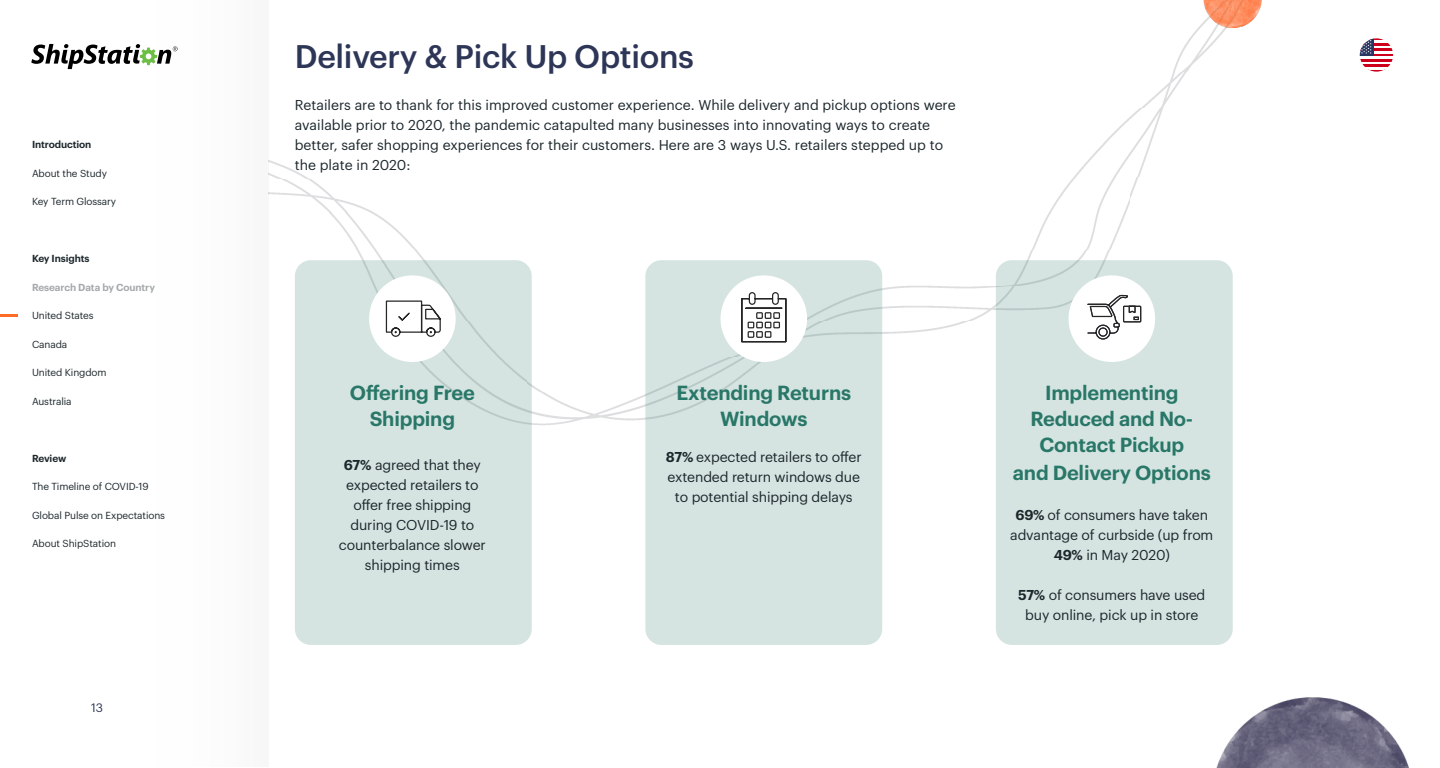
<style>
.page{position:relative;width:1440px;height:768px;background:#fff}
.page>*{position:absolute;margin:0;border:0;box-sizing:border-box;transform-origin:0 0}
.t1{font:500 32px "Graphik";letter-spacing:-.01em;color:#2e3657}
.t2{font:600 20px/26px "Graphik";letter-spacing:-.01em;color:#297768;text-align:center}
.t3{font:14px/20px "Graphik";letter-spacing:-.01em;color:#1c272c;text-align:center}
.t4{font:12px "Graphik";color:#2e3657}
.t5{font:10px "Graphik";letter-spacing:-.01em;color:#1c272c}
.t6{font:600 10px "Graphik";letter-spacing:-.01em;color:#1c272c}
.t7{font:600 10px "Graphik";letter-spacing:-.01em;color:#a4a9ab}
.s1{font-weight:600}
</style>
<div class="page">
<img style="left:269px;top:178px;width:106px;height:35px">
<img style="left:269px;top:160px;width:39px;height:18px">
<img style="left:329px;top:213px;width:87px;height:36px">
<img style="left:356px;top:249px;width:69px;height:11px">
<img style="left:532px;top:392px;width:113px;height:34px">
<img style="left:532px;top:385px;width:11px;height:7px">
<img style="left:882px;top:321px;width:86px;height:35px">
<img style="left:882px;top:284px;width:114px;height:37px">
<img style="left:988px;top:250px;width:122px;height:35px">
<img style="left:1032px;top:178px;width:98px;height:72px">
<img style="left:1073px;top:143px;width:78px;height:35px">
<img style="left:1104px;top:107px;width:59px;height:36px">
<img style="left:1142px;top:72px;width:45px;height:35px">
<img style="left:1130px;top:178px;width:8px;height:21px">
<img style="left:1173px;top:26px;width:45px;height:46px">
<svg style="left:31px;top:44px;width:147px;height:25px"></svg>
<hr style="left:1360px;top:69px;width:33px;height:3px;background:#cc001c">
<hr style="left:1360px;top:64px;width:33px;height:3px;background:#cc001c">
<hr style="left:1360px;top:59px;width:33px;height:2px;background:#cc001c">
<hr style="left:1360px;top:53px;width:33px;height:3px;background:#cc001c">
<hr style="left:1360px;top:48px;width:33px;height:3px;background:#cc001c">
<hr style="left:1360px;top:43px;width:33px;height:2px;background:#cc001c">
<hr style="left:1360px;top:38px;width:33px;height:2px;background:#cc001c">
<svg style="left:1360px;top:38px;width:14px;height:18px"></svg>
<svg style="left:1360px;top:40px;width:12px;height:14px"></svg>
<img style="left:1216px;top:697px;width:193px;height:71px">
<img style="left:1200px;top:0;width:62px;height:38px">
<hr style="left:0;top:314px;width:18px;height:3px;background:#fc6b28">
<div style="left:996px;top:260px;width:237px;height:385px;background:#d5e4e1;border-radius:16px"></div>
<div style="left:645px;top:260px;width:237px;height:385px;background:#d5e4e1;border-radius:16px"></div>
<div style="left:721px;top:275px;width:86px;height:87px;background:#fff;border-radius:50%"></div>
<div style="left:1069px;top:275px;width:86px;height:87px;background:#fff;border-radius:50%"></div>
<div style="left:295px;top:260px;width:237px;height:385px;background:#d5e4e1;border-radius:16px"></div>
<div style="left:369px;top:275px;width:87px;height:87px;background:#fff;border-radius:50%"></div>
<svg style="left:385px;top:300px;width:56px;height:37px"></svg>
<svg style="left:1087px;top:294px;width:55px;height:46px"></svg>
<svg style="left:741px;top:292px;width:46px;height:51px"></svg>
<p class="t6" style="left:32px;top:137px;width:61px">Introduction</p>
<p class="t5" style="left:32px;top:166px;width:76px">About the Study</p>
<p class="t5" style="left:32px;top:194px;width:86px">Key Term Glossary</p>
<p class="t6" style="left:32px;top:251px;width:59px">Key Insights</p>
<p class="t7" style="left:32px;top:279px;width:125px">Research Data by Country</p>
<p class="t5" style="left:32px;top:308px;width:63px">United States</p>
<p class="t5" style="left:32px;top:337px;width:37px">Canada</p>
<p class="t5" style="left:32px;top:365px;width:76px">United Kingdom</p>
<p class="t5" style="left:32px;top:394px;width:41px">Australia</p>
<p class="t6" style="left:32px;top:450px;width:36px">Review</p>
<p class="t5" style="left:32px;top:479px;width:118px">The Timeline of COVID-19</p>
<p class="t5" style="left:32px;top:508px;width:135px">Global Pulse on Expectations</p>
<p class="t5" style="left:32px;top:536px;width:86px">About ShipStation</p>
<p class="t4" style="left:91px;top:699px;width:13px">13</p>
<h1 class="t1" style="left:295px;top:32px;width:401px">Delivery &amp; Pick Up Options</h1>
<p class="t3" style="left:295px;top:94px;width:662px;text-align:left">Retailers are to thank for this improved customer experience. While delivery and pickup options were available prior to 2020, the pandemic catapulted many businesses into innovating ways to create better, safer shopping experiences for their customers. Here are 3 ways U.S. retailers stepped up to the plate in 2020:</p>
<h2 class="t2" style="left:350px;top:378px;width:126px">Offering Free<br>Shipping</h2>
<p class="t3" style="left:339px;top:454px;width:148px"><span class="s1">67%</span> agreed that they expected retailers to offer free shipping during COVID-19 to counterbalance slower shipping times</p>
<h2 class="t2" style="left:676px;top:378px;width:176px">Extending Returns<br>Windows</h2>
<p class="t3" style="left:666px;top:446px;width:197px"><span class="s1">87%</span> expected retailers to offer extended return windows due to potential shipping delays</p>
<h2 class="t2" style="left:1030px;top:378px;width:164px">Implementing<br>Reduced and No-<br>Contact Pickup</h2>
<h2 class="t2" style="left:1013px;top:458px;width:200px">and Delivery Options</h2>
<p class="t3" style="left:1010px;top:504px;width:205px"><span class="s1">69%</span> of consumers have taken advantage of curbside (up from<br><span class="s1">49%</span> in May 2020)</p>
<p class="t3" style="left:1018px;top:584px;width:189px"><span class="s1">57%</span> of consumers have used buy online, pick up in store</p>
</div>
